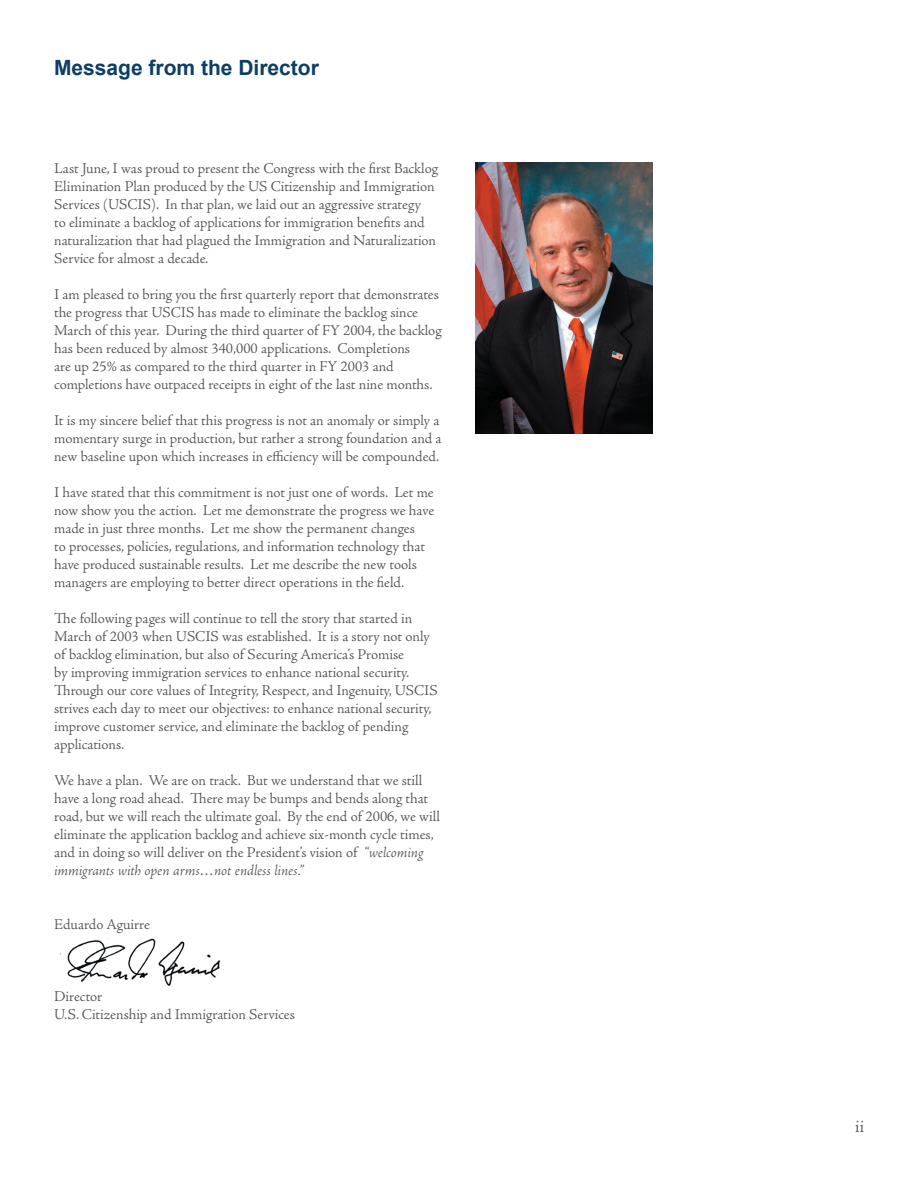
<style>
.page{position:relative;width:918px;height:1188px;background:#fff}
.page>*{position:absolute;margin:0;border:0;box-sizing:border-box;transform-origin:0 0}
.t1{font:700 21px "Arial";color:#0c3f63}
.t2{font:300 18px "Adobe Jenson Pro";color:#505154}
.t3{font:300 15px/18px "Adobe Jenson Pro";letter-spacing:-.005em;color:#505154}
.s1{font-style:italic}
</style>
<div class="page">
<img style="left:60px;top:938px;width:161px;height:48px">
<img style="left:476px;top:162px;width:177px;height:272px">
<h1 class="t1" style="left:54px;top:54px;width:266px">Message from the Director</h1>
<p class="t3" style="left:54px;top:159px;width:386px">Last June, I was proud to present the Congress with the first Backlog Elimination Plan produced by the US Citizenship and Immigration Services (USCIS). In that plan, we laid out an aggressive strategy<br>to eliminate a backlog of applications for immigration benefits and naturalization that had plagued the Immigration and Naturalization Service for almost a decade.</p>
<p class="t3" style="left:54px;top:285px;width:389px">I am pleased to bring you the first quarterly report that demonstrates the progress that USCIS has made to eliminate the backlog since March of this year. During the third quarter of FY 2004, the backlog has been reduced by almost 340,000 applications. Completions<br>are up 25% as compared to the third quarter in FY 2003 and completions have outpaced receipts in eight of the last nine months.</p>
<p class="t3" style="left:54px;top:411px;width:389px">It is my sincere belief that this progress is not an anomaly or simply a momentary surge in production, but rather a strong foundation and a new baseline upon which increases in efficiency will be compounded.</p>
<p class="t3" style="left:54px;top:483px;width:381px">I have stated that this commitment is not just one of words. Let me now show you the action. Let me demonstrate the progress we have made in just three months. Let me show the permanent changes<br>to processes, policies, regulations, and information technology that have produced sustainable results. Let me describe the new tools managers are employing to better direct operations in the field.</p>
<p class="t3" style="left:54px;top:609px;width:385px">The following pages will continue to tell the story that started in March of 2003 when USCIS was established. It is a story not only of backlog elimination, but also of Securing America’s Promise<br>by improving immigration services to enhance national security.<br>Through our core values of Integrity, Respect, and Ingenuity, USCIS strives each day to meet our objectives: to enhance national security, improve customer service, and eliminate the backlog of pending applications.</p>
<p class="t3" style="left:54px;top:771px;width:387px">We have a plan. We are on track. But we understand that we still have a long road ahead. There may be bumps and bends along that road, but we will reach the ultimate goal. By the end of 2006, we will eliminate the application backlog and achieve six-month cycle times, and in doing so will deliver on the President’s vision of <span class="s1">“welcoming immigrants with open arms…not endless lines.”</span></p>
<p class="t3" style="left:54px;top:915px;width:97px">Eduardo Aguirre</p>
<p class="t3" style="left:54px;top:987px;width:242px">Director<br>U.S. Citizenship and Immigration Services</p>
<p class="t2" style="left:855px;top:1116px;width:10px">ii</p>
</div>
